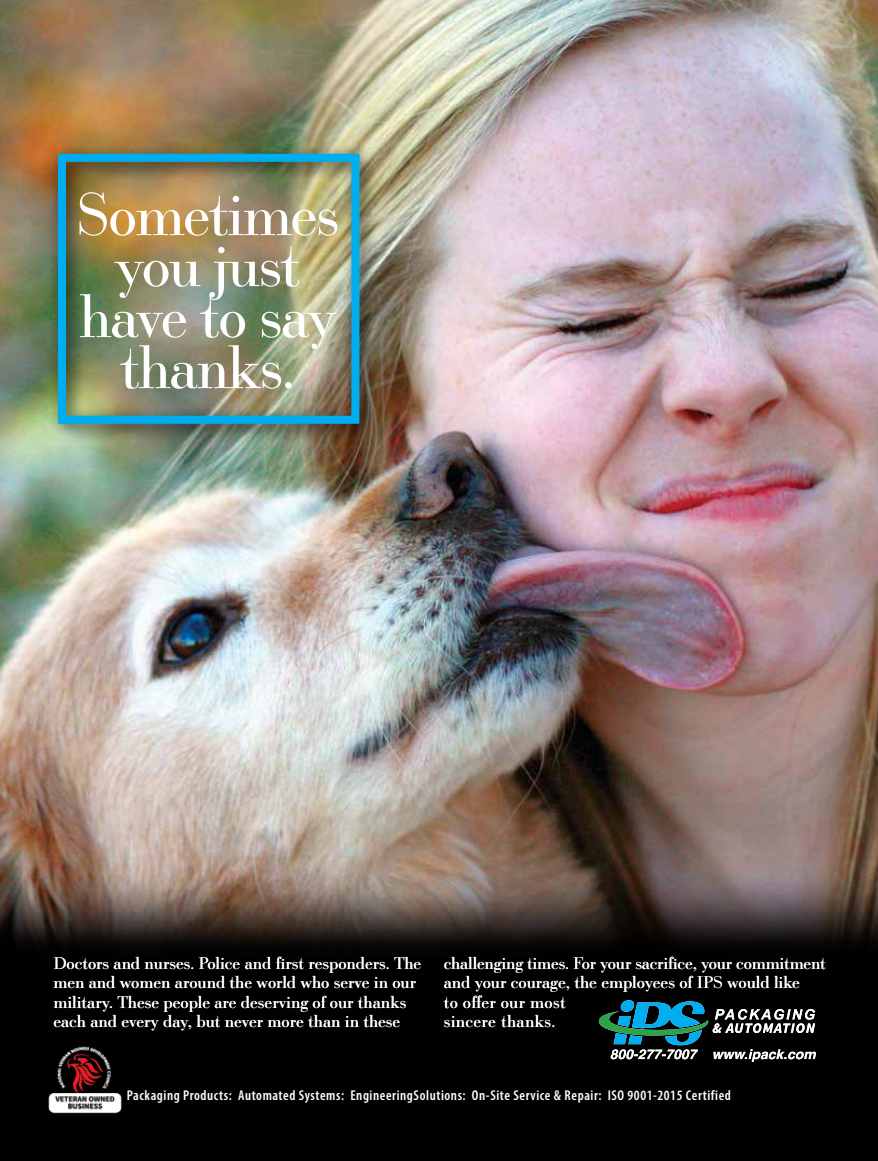
<style>
.page{position:relative;width:878px;height:1161px;background:#fff}
.page>*{position:absolute;margin:0;border:0;box-sizing:border-box;transform-origin:0 0}
.t1{font:58.5px/51px "Ratio Modern";letter-spacing:-.03em;color:#fff;text-align:center}
.t2{font:16.5px/19.5px "Ratio Modern";color:#fff}
.t3{font:600 condensed 14.25px "Myriad Pro";letter-spacing:.04em;color:#fff}
</style>
<div class="page">
<img style="left:0;top:0;width:878px;height:823px">
<img style="left:0;top:823px;width:878px;height:338px">
<div style="left:47px;top:143px;width:332px;height:301px;background:#000;opacity:.74"></div>
<div style="left:58px;top:154px;width:301px;height:270px;border:8px solid #00aeef"></div>
<img style="left:46px;top:1040px;width:78px;height:79px">
<svg style="left:598px;top:1000px;width:218px;height:62px;background:#29474b"></svg>
<h1 class="t1" style="left:76px;top:187px;width:265px">Sometimes you just have to say thanks.</h1>
<p class="t2" style="left:53px;top:953px;width:369px">Doctors and nurses. Police and first responders. The men and women around the world who serve in our military. These people are deserving of our thanks each and every day, but never more than in these</p>
<p class="t2" style="left:443px;top:953px;width:383px">challenging times. For your sacrifice, your commitment and your courage, the employees of IPS would like<br>to offer our most<br>sincere thanks.</p>
<p class="t2" style="left:471px;top:992px;width:6px">f</p>
<p class="t3" style="left:127px;top:1086px;width:605px">Packaging Products: Automated Systems: EngineeringSolutions: On-Site Service &amp; Repair: ISO 9001-2015 Certified</p>
</div>
